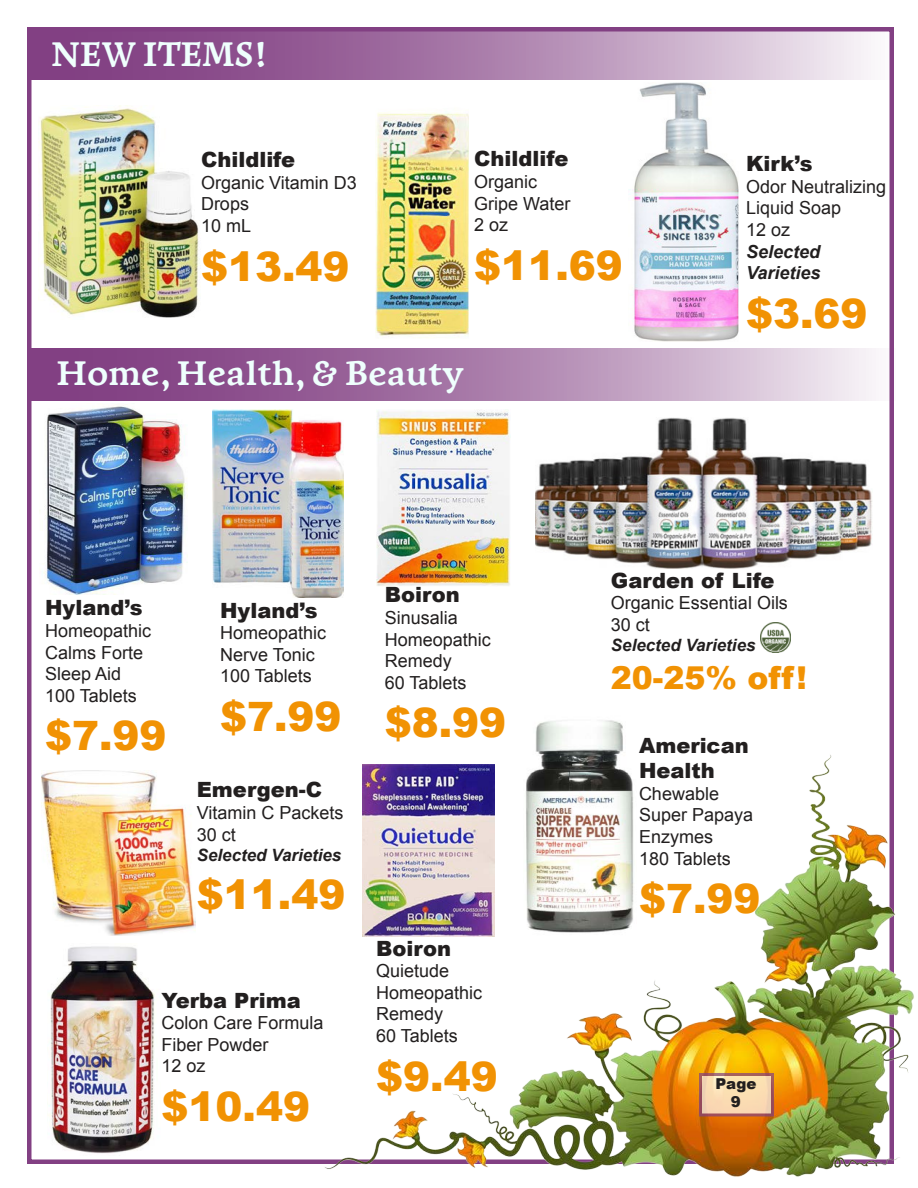
<style>
.page{position:relative;width:918px;height:1188px;background:#fff}
.page>*{position:absolute;margin:0;border:0;box-sizing:border-box;transform-origin:0 0}
.t1{font:900 40.5px "Arial";color:#f19203}
.t2{font:700 36px "Leksa";color:#effffd}
.t3{font:900 31.5px "Arial";color:#f19203}
.t4{font:900 21px/25.2px "Arial";color:#221f1f}
.t5{font:18px/21.6px "Arial";color:#221f1f}
.t6{font:italic 700 18px/21.6px "Arial";color:#221f1f}
.t7{font:italic 700 16.95px "Arial";color:#221f1f}
.t8{font:900 15px/18px "Arial";color:#221f1f;text-align:center}
</style>
<div class="page">
<svg style="left:27px;top:27px;width:864px;height:53px;background:#aa7eab"></svg>
<img style="left:304px;top:734px;width:610px;height:443px">
<svg style="left:703px;top:1077px;width:67px;height:35px;background:#f9dcb3"></svg>
<div style="left:699px;top:1073px;width:75px;height:43px;border:3px solid #824083"></div>
<img style="left:760px;top:623px;width:30px;height:30px">
<svg style="left:32px;top:348px;width:862px;height:53px;background:#ad83ae"></svg>
<img style="left:49px;top:946px;width:106px;height:208px">
<img style="left:523px;top:720px;width:114px;height:220px">
<img style="left:212px;top:409px;width:131px;height:189px">
<img style="left:39px;top:404px;width:149px;height:191px">
<img style="left:39px;top:105px;width:161px;height:213px">
<img style="left:629px;top:83px;width:110px;height:259px">
<img style="left:376px;top:112px;width:93px;height:226px">
<img style="left:363px;top:765px;width:132px;height:172px">
<img style="left:42px;top:771px;width:153px;height:165px">
<img style="left:376px;top:410px;width:134px;height:176px">
<img style="left:535px;top:417px;width:337px;height:151px">
<h2 class="t2" style="left:52px;top:41px;width:216px">NEW ITEMS!</h2>
<p class="t4" style="left:201px;top:149px;width:96px">Childlife</p>
<p class="t5" style="left:201px;top:173px;width:157px">Organic Vitamin D3<br>Drops<br>10 mL</p>
<h1 class="t1" style="left:201px;top:249px;width:150px">$13.49</h1>
<p class="t4" style="left:474px;top:148px;width:96px">Childlife</p>
<p class="t5" style="left:474px;top:172px;width:98px">Organic<br>Gripe Water<br>2 oz</p>
<h1 class="t1" style="left:474px;top:249px;width:150px">$11.69</h1>
<h2 class="t2" style="left:57px;top:360px;width:409px">Home, Health, &amp; Beauty</h2>
<p class="t4" style="left:746px;top:153px;width:68px">Kirk’s</p>
<p class="t5" style="left:746px;top:177px;width:142px">Odor Neutralizing<br>Liquid Soap<br>12 oz</p>
<p class="t6" style="left:746px;top:242px;width:76px">Selected<br>Varieties</p>
<h1 class="t1" style="left:746px;top:297px;width:123px">$3.69</h1>
<p class="t4" style="left:45px;top:597px;width:99px">Hyland’s</p>
<p class="t5" style="left:45px;top:621px;width:108px">Homeopathic<br>Calms Forte<br>Sleep Aid<br>100 Tablets</p>
<h1 class="t1" style="left:45px;top:719px;width:123px">$7.99</h1>
<p class="t4" style="left:220px;top:599px;width:99px">Hyland’s</p>
<p class="t5" style="left:220px;top:624px;width:108px">Homeopathic<br>Nerve Tonic<br>100 Tablets</p>
<h1 class="t1" style="left:220px;top:700px;width:123px">$7.99</h1>
<p class="t4" style="left:197px;top:779px;width:127px">Emergen-C</p>
<p class="t5" style="left:197px;top:803px;width:148px">Vitamin C Packets<br>30 ct</p>
<p class="t7" style="left:197px;top:849px;width:146px">Selected Varieties</p>
<h1 class="t1" style="left:197px;top:878px;width:150px">$11.49</h1>
<p class="t4" style="left:162px;top:989px;width:141px">Yerba Prima</p>
<p class="t5" style="left:162px;top:1014px;width:164px">Colon Care Formula<br>Fiber Powder<br>12 oz</p>
<h1 class="t1" style="left:162px;top:1090px;width:150px">$10.49</h1>
<p class="t4" style="left:385px;top:584px;width:77px">Boiron</p>
<p class="t5" style="left:385px;top:608px;width:108px">Sinusalia<br>Homeopathic<br>Remedy<br>60 Tablets</p>
<h1 class="t1" style="left:385px;top:706px;width:123px">$8.99</h1>
<p class="t4" style="left:376px;top:937px;width:77px">Boiron</p>
<p class="t5" style="left:376px;top:962px;width:108px">Quietude<br>Homeopathic<br>Remedy<br>60 Tablets</p>
<h1 class="t1" style="left:376px;top:1059px;width:123px">$9.49</h1>
<p class="t4" style="left:611px;top:569px;width:165px">Garden of Life</p>
<p class="t5" style="left:611px;top:594px;width:179px">Organic Essential Oils<br>30 ct</p>
<p class="t7" style="left:611px;top:639px;width:146px">Selected Varieties</p>
<h3 class="t3" style="left:611px;top:665px;width:197px">20-25% off!</h3>
<p class="t4" style="left:639px;top:734px;width:111px">American<br>Health</p>
<p class="t5" style="left:639px;top:784px;width:116px">Chewable<br>Super Papaya<br>Enzymes<br>180 Tablets</p>
<h1 class="t1" style="left:639px;top:882px;width:123px">$7.99</h1>
<p class="t8" style="left:716px;top:1076px;width:42px">Page<br>9</p>
</div>
